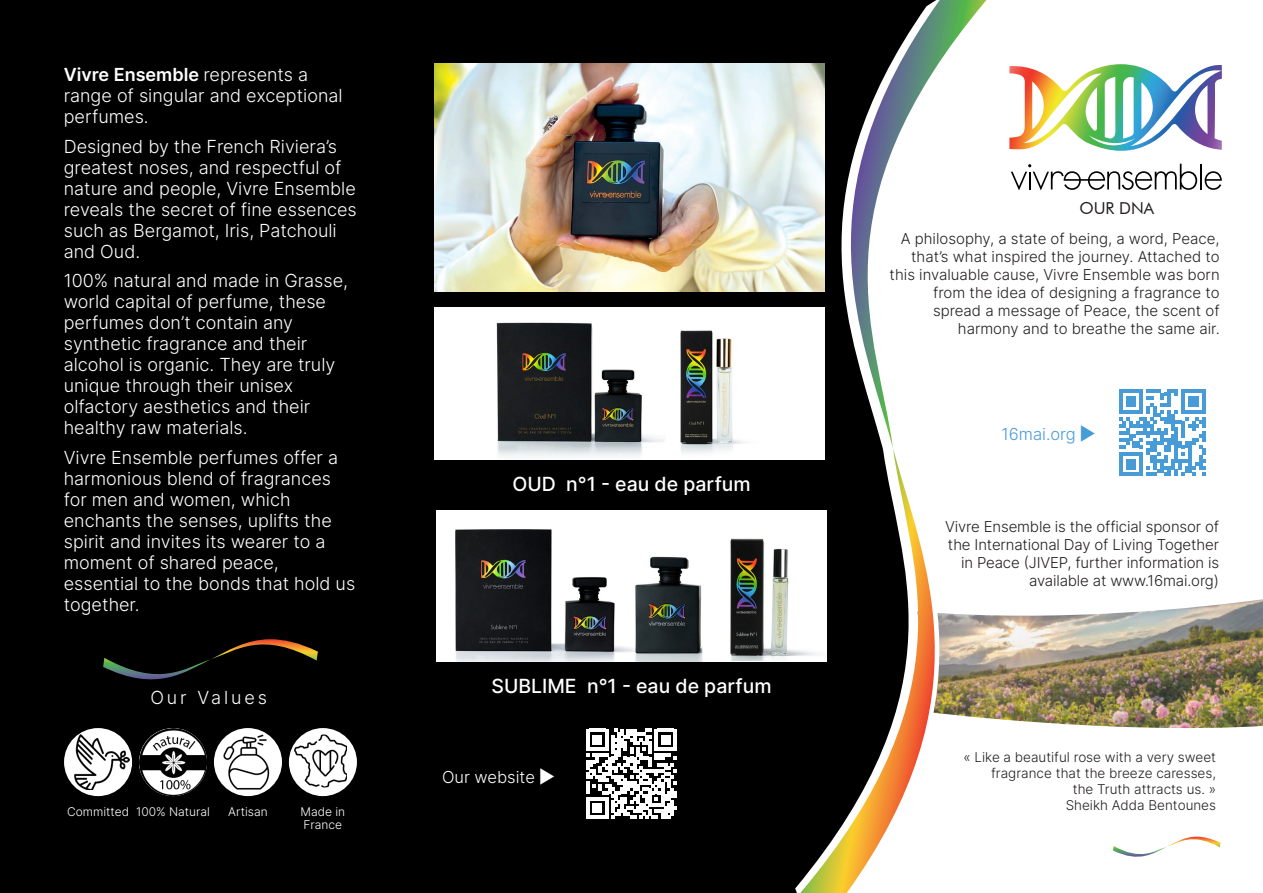
<style>
.page{position:relative;width:1263px;height:893px;background:#fff}
.page>*{position:absolute;margin:0;border:0;box-sizing:border-box;transform-origin:0 0}
.t1{font:500 19.5px "Inter";color:#fff}
.t2{font:300 18px/21px "Inter";color:#fff}
.t3{font:300 18px "Inter";letter-spacing:.16em;color:#fff}
.t4{font:16.5px "Futura BT";color:#231f20}
.t5{font:300 16.5px "Inter";color:#fff}
.t6{font:300 16.5px "Inter";color:#479bd7}
.t7{font:300 15px/18px "Inter";color:#231f20;text-align:right}
.t8{font:300 13.5px/16.2px "Inter";color:#231f20;text-align:right}
.t9{font:300 12px/13.5px "Inter";color:#fff}
.s1{font-weight:600}
.s2{font-size:18px}
</style>
<div class="page">
<img style="left:996px;top:599px;width:267px;height:130px">
<svg style="left:988px;top:615px;width:8px;height:104px"></svg>
<div style="left:0;top:0;width:797px;height:893px;background:#000"></div>
<svg style="left:797px;top:0;width:191px;height:893px"></svg>
<img style="left:435px;top:64px;width:389px;height:227px">
<div style="left:64px;top:728px;width:68px;height:68px;background:#fff;border-radius:50%"></div>
<img style="left:74px;top:734px;width:56px;height:56px">
<img style="left:139px;top:728px;width:68px;height:68px;border-radius:34px">
<div style="left:214px;top:728px;width:68px;height:68px;background:#fff;border-radius:50%"></div>
<img style="left:220px;top:734px;width:56px;height:56px">
<div style="left:289px;top:728px;width:68px;height:68px;background:#fff;border-radius:50%"></div>
<img style="left:294px;top:734px;width:53px;height:53px">
<svg style="left:103px;top:630px;width:215px;height:63px;background:#0d0a06"></svg>
<img style="left:435px;top:308px;width:389px;height:151px">
<img style="left:437px;top:510px;width:389px;height:151px">
<svg style="left:586px;top:729px;width:90px;height:90px"></svg>
<svg style="left:1119px;top:389px;width:87px;height:87px"></svg>
<svg style="left:1113px;top:836px;width:107px;height:21px"></svg>
<hr style="left:1200px;top:164px;width:2px;height:25px;background:#000001">
<svg style="left:1205px;top:171px;width:17px;height:19px"></svg>
<svg style="left:1011px;top:164px;width:186px;height:26px"></svg>
<img style="left:1009px;top:64px;width:213px;height:87px">
<p class="t2" style="left:64px;top:64px;width:280px"><span class="s1">Vivre Ensemble</span> represents a range of singular and exceptional perfumes.</p>
<p class="t2" style="left:64px;top:135px;width:295px">Designed by the French Riviera’s greatest noses, and respectful of nature and people, Vivre Ensemble reveals the secret of fine essences such as Bergamot, Iris, Patchouli and Oud.</p>
<p class="t2" style="left:64px;top:270px;width:286px">100% natural and made in Grasse, world capital of perfume, these perfumes don’t contain any synthetic fragrance and their alcohol is organic. They are truly unique through their unisex olfactory aesthetics and their healthy raw materials.</p>
<p class="t2" style="left:64px;top:446px;width:293px">Vivre Ensemble perfumes offer a harmonious blend of fragrances for men and women, which enchants the senses, uplifts the spirit and invites its wearer to a moment of shared peace, essential to the bonds that hold us together.</p>
<p class="t3" style="left:150px;top:685px;width:118px">Our Values</p>
<p class="t9" style="left:67px;top:804px;width:64px">Committed</p>
<p class="t9" style="left:136px;top:804px;width:75px">100% Natural</p>
<p class="t9" style="left:228px;top:804px;width:41px">Artisan</p>
<p class="t9" style="left:301px;top:804px;width:46px">Made in<br>France</p>
<p class="t1" style="left:512px;top:470px;width:240px">OUD n°1 - eau de parfum</p>
<p class="t1" style="left:491px;top:672px;width:282px">SUBLIME n°1 - eau de parfum</p>
<p class="t5" style="left:442px;top:765px;width:114px">Our website <span class="s2">▶</span></p>
<p class="t4" style="left:1079px;top:198px;width:76px">OUR DNA</p>
<p class="t7" style="left:890px;top:229px;width:332px">A philosophy, a state of being, a word, Peace, that’s what inspired the journey. Attached to this invaluable cause, Vivre Ensemble was born from the idea of designing a fragrance to spread a message of Peace, the scent of harmony and to breathe the same air.</p>
<p class="t4" style="left:1081px;top:235px;width:76px">OUR DNA</p>
<p class="t6" style="left:1001px;top:422px;width:96px">16mai.org <span class="s2">▶</span></p>
<p class="t7" style="left:945px;top:517px;width:275px">Vivre Ensemble is the official sponsor of the International Day of Living Together in Peace (JIVEP, further information is available at www.16mai.org)</p>
<p class="t8" style="left:963px;top:748px;width:254px">« Like a beautiful rose with a very sweet fragrance that the breeze caresses,</p>
<p class="t8" style="left:1073px;top:781px;width:145px">the Truth attracts us. »</p>
<p class="t8" style="left:1066px;top:797px;width:152px">Sheikh Adda Bentounes</p>
</div>
